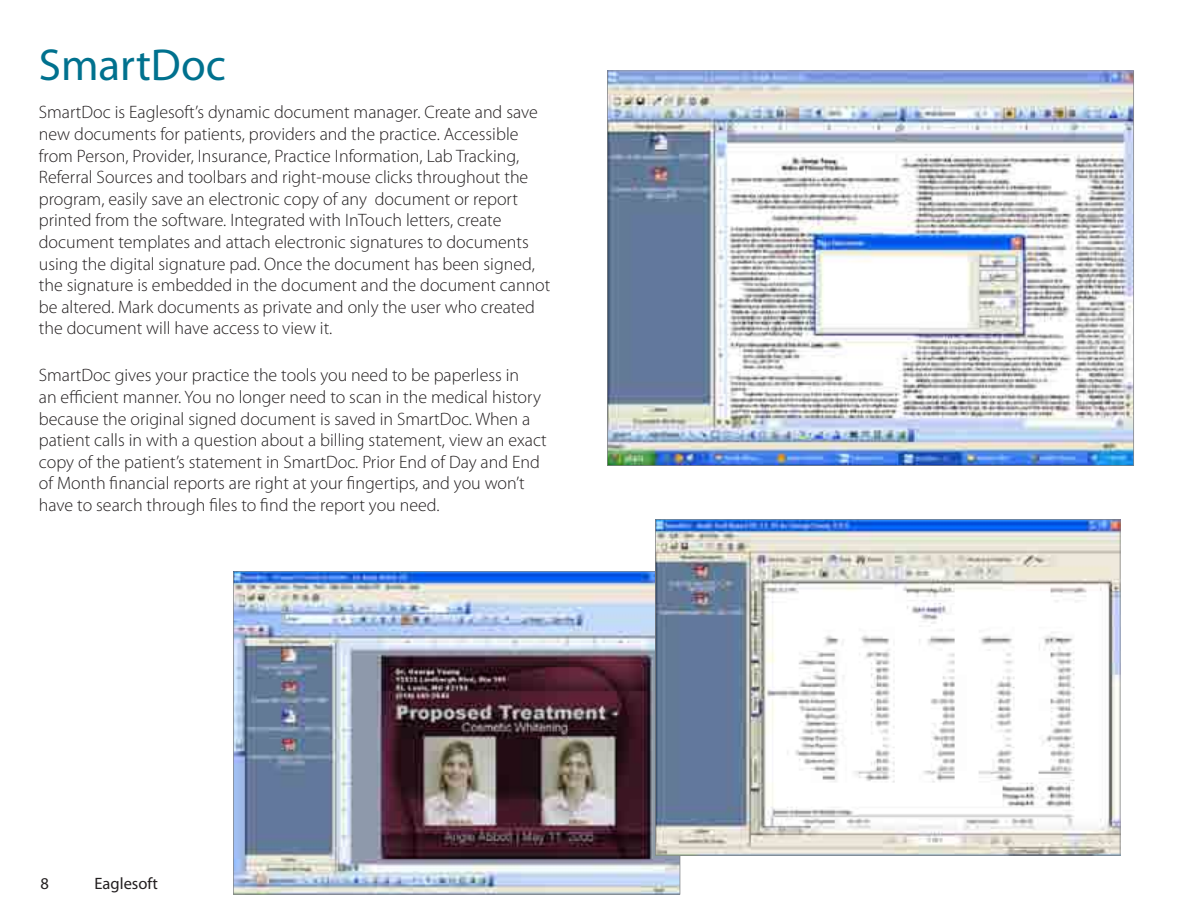
<style>
.page{position:relative;width:1188px;height:918px;background:#fff}
.page>*{position:absolute;margin:0;border:0;box-sizing:border-box;transform-origin:0 0}
.t1{font:45px "Myriad Pro";color:#00718e}
.t2{font:300 18px/21.6px "Myriad Pro";color:#231f20}
.t3{font:16.5px "Myriad Pro";color:#231f20}
</style>
<div class="page">
<img style="left:607px;top:70px;width:527px;height:396px">
<img style="left:233px;top:571px;width:447px;height:324px">
<svg style="left:655px;top:519px;width:465px;height:337px"></svg>
<h1 class="t1" style="left:39px;top:41px;width:189px">SmartDoc</h1>
<p class="t2" style="left:39px;top:102px;width:513px">SmartDoc is Eaglesoft’s dynamic document manager. Create and save new documents for patients, providers and the practice. Accessible from Person, Provider, Insurance, Practice Information, Lab Tracking, Referral Sources and toolbars and right-mouse clicks throughout the program, easily save an electronic copy of any document or report printed from the software. Integrated with InTouch letters, create document templates and attach electronic signatures to documents using the digital signature pad. Once the document has been signed, the signature is embedded in the document and the document cannot be altered. Mark documents as private and only the user who created the document will have access to view it.</p>
<p class="t2" style="left:39px;top:365px;width:509px">SmartDoc gives your practice the tools you need to be paperless in<br>an efficient manner. You no longer need to scan in the medical history because the original signed document is saved in SmartDoc. When a patient calls in with a question about a billing statement, view an exact copy of the patient’s statement in SmartDoc. Prior End of Day and End of Month financial reports are right at your fingertips, and you won’t have to search through files to find the report you need.</p>
<p class="t3" style="left:40px;top:875px;width:10px">8</p>
<p class="t3" style="left:95px;top:875px;width:65px">Eaglesoft</p>
</div>
